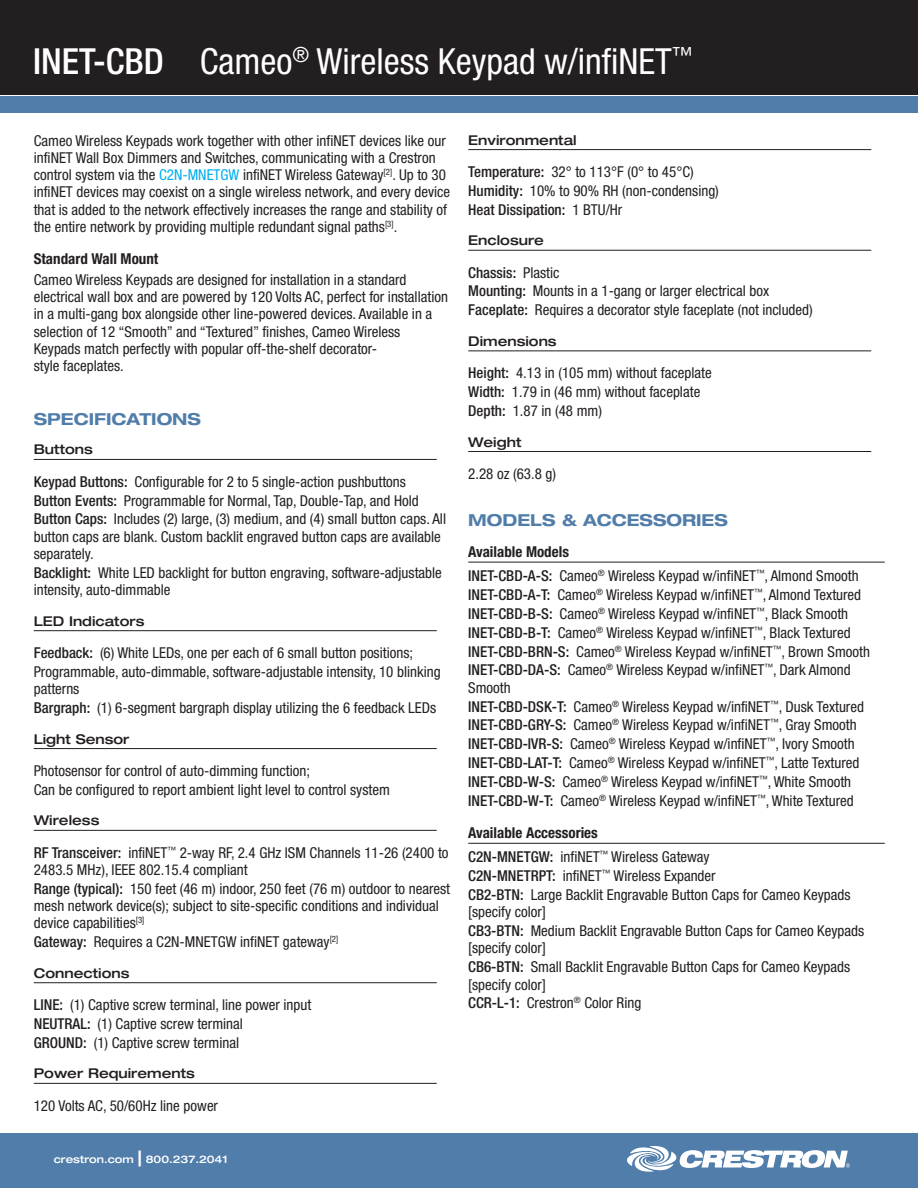
<style>
.page{position:relative;width:918px;height:1188px;background:#fff}
.page>*{position:absolute;margin:0;border:0;box-sizing:border-box;transform-origin:0 0}
.product_name_tagline{font:condensed 36px "Helvetica Neue LT Std";color:#fff}
.SPECIFICATIONS_title{font:700 expanded 16.5px "Helvetica Neue LT Std";color:#517daa}
.spec_description{font:condensed 15px/17.2px "Helvetica Neue LT Std";color:#231f20}
.spec_description-2{font:500 condensed 15px "Helvetica Neue LT Std";color:#231f20}
.available_models_hea{font:700 condensed 15px "Helvetica Neue LT Std";color:#231f20}
.bold_copy_headings{font:700 condensed 15px "Helvetica Neue LT Std";color:#231f20}
.spec_header{font:500 expanded 13.5px "Helvetica Neue LT Std";color:#231f20}
.t1{font:500 expanded 10.5px "Helvetica Neue LT Std";color:#fff}
.s1{font-weight:500}
.s2{color:#00aeef}
.s3{font-size:21px}
.s4{font-weight:400}
</style>
<div class="page">
<div style="left:0;top:0;width:918px;height:94px;background:#231f20"></div>
<div style="left:0;top:96px;width:918px;height:16px;background:#517daa"></div>
<div style="left:0;top:1134px;width:918px;height:54px;background:#517daa"></div>
<svg style="left:627px;top:1146px;width:223px;height:26px"></svg>
<hr style="left:34px;top:459px;width:403px;height:1px;background:#231f20">
<hr style="left:34px;top:630px;width:403px;height:1px;background:#231f20">
<hr style="left:34px;top:748px;width:403px;height:1px;background:#231f20">
<hr style="left:34px;top:830px;width:403px;height:1px;background:#231f20">
<hr style="left:34px;top:982px;width:403px;height:1px;background:#231f20">
<hr style="left:34px;top:1083px;width:403px;height:1px;background:#231f20">
<hr style="left:468px;top:149px;width:403px;height:1px;background:#231f20">
<hr style="left:468px;top:250px;width:403px;height:1px;background:#231f20">
<hr style="left:468px;top:350px;width:403px;height:1px;background:#231f20">
<hr style="left:468px;top:451px;width:403px;height:1px;background:#231f20">
<hr style="left:468px;top:562px;width:417px;height:1px;background:#231f20">
<hr style="left:468px;top:843px;width:417px;height:1px;background:#231f20">
<p class="product_name_tagline" style="left:33px;top:41px;width:661px"><span class="s1">INET-CBD</span> Cameo<sup>®</sup> Wireless Keypad w/infiNET<sup>™</sup></p>
<p class="spec_description" style="left:34px;top:132px;width:418px">Cameo Wireless Keypads work together with other infiNET devices like our infiNET Wall Box Dimmers and Switches, communicating with a Crestron control system via the <span class="s2">C2N-MNETGW</span> infiNET Wireless Gateway<sup>[2]</sup>. Up to 30 infiNET devices may coexist on a single wireless network, and every device that is added to the network effectively increases the range and stability of the entire network by providing multiple redundant signal paths<sup>[3]</sup>.</p>
<p class="bold_copy_headings" style="left:34px;top:250px;width:126px">Standard Wall Mount</p>
<p class="spec_description" style="left:34px;top:271px;width:416px">Cameo Wireless Keypads are designed for installation in a standard electrical wall box and are powered by 120 Volts AC, perfect for installation in a multi-gang box alongside other line-powered devices. Available in a selection of 12 “Smooth” and “Textured” finishes, Cameo Wireless Keypads match perfectly with popular off-the-shelf decorator-<br>style faceplates.</p>
<p class="SPECIFICATIONS_title" style="left:34px;top:409px;width:169px">SPECIFICATIONS</p>
<p class="spec_header" style="left:34px;top:441px;width:61px">Buttons</p>
<p class="spec_description" style="left:34px;top:473px;width:374px"><span class="s1">Keypad Buttons:</span> Configurable for 2 to 5 single-action pushbuttons</p>
<p class="spec_description" style="left:34px;top:492px;width:387px"><span class="s1">Button Events:</span> Programmable for Normal, Tap, Double-Tap, and Hold</p>
<p class="spec_description" style="left:34px;top:510px;width:414px"><span class="s1">Button Caps:</span> Includes (2) large, (3) medium, and (4) small button caps. All button caps are blank. Custom backlit engraved button caps are available separately.</p>
<p class="spec_description" style="left:34px;top:564px;width:410px"><span class="s1">Backlight:</span> White LED backlight for button engraving, software-adjustable intensity, auto-dimmable</p>
<p class="spec_header" style="left:34px;top:613px;width:112px">LED Indicators</p>
<p class="spec_description" style="left:34px;top:644px;width:381px"><span class="s1">Feedback:</span> (6) White LEDs, one per each of 6 small button positions;</p>
<p class="spec_description" style="left:34px;top:663px;width:408px">Programmable, auto-dimmable, software-adjustable intensity, 10 blinking patterns</p>
<p class="spec_description" style="left:34px;top:699px;width:404px"><span class="s1">Bargraph:</span> (1) 6-segment bargraph display utilizing the 6 feedback LEDs</p>
<p class="spec_header" style="left:34px;top:730px;width:97px">Light Sensor</p>
<p class="spec_description" style="left:34px;top:762px;width:278px">Photosensor for control of auto-dimming function;</p>
<p class="spec_description" style="left:34px;top:781px;width:358px">Can be configured to report ambient light level to control system</p>
<p class="spec_header" style="left:34px;top:812px;width:67px">Wireless</p>
<p class="spec_description" style="left:34px;top:844px;width:416px"><span class="s1">RF Transceiver:</span> infiNET<sup>™</sup> 2-way RF, 2.4 GHz ISM Channels 11-26 (2400 to<br>2483.5 MHz), IEEE 802.15.4 compliant</p>
<p class="spec_description" style="left:34px;top:880px;width:418px"><span class="s1">Range (typical):</span> 150 feet (46 m) indoor, 250 feet (76 m) outdoor to nearest mesh network device(s); subject to site-specific conditions and individual device capabilities<sup>[3]</sup></p>
<p class="spec_description" style="left:34px;top:933px;width:306px"><span class="s1">Gateway:</span> Requires a C2N-MNETGW infiNET gateway<sup>[2]</sup></p>
<p class="spec_header" style="left:34px;top:965px;width:97px">Connections</p>
<p class="spec_description" style="left:34px;top:996px;width:279px"><span class="s1">LINE:</span> (1) Captive screw terminal, line power input</p>
<p class="spec_description" style="left:34px;top:1015px;width:211px"><span class="s1">NEUTRAL:</span> (1) Captive screw terminal</p>
<p class="spec_description" style="left:34px;top:1034px;width:207px"><span class="s1">GROUND:</span> (1) Captive screw terminal</p>
<p class="spec_header" style="left:34px;top:1065px;width:163px">Power Requirements</p>
<p class="spec_description" style="left:34px;top:1097px;width:186px">120 Volts AC, 50/60Hz line power</p>
<p class="t1" style="left:54px;top:1153px;width:175px">crestron.com <span class="s3">|</span> 800.237.2041</p>
<p class="spec_header" style="left:468px;top:131px;width:110px">Environmental</p>
<p class="spec_description" style="left:468px;top:163px;width:227px"><span class="s1">Temperature:</span> 32° to 113°F (0° to 45°C)</p>
<p class="spec_description" style="left:468px;top:182px;width:252px"><span class="s1">Humidity:</span> 10% to 90% RH (non-condensing)</p>
<p class="spec_description-2" style="left:468px;top:200px;width:156px">Heat Dissipation: <span class="s4">1 BTU/Hr</span></p>
<p class="spec_header" style="left:468px;top:232px;width:77px">Enclosure</p>
<p class="spec_description-2" style="left:468px;top:263px;width:93px">Chassis: <span class="s4">Plastic</span></p>
<p class="spec_description" style="left:468px;top:282px;width:302px"><span class="s1">Mounting:</span> Mounts in a 1-gang or larger electrical box</p>
<p class="spec_description" style="left:468px;top:301px;width:346px"><span class="s1">Faceplate:</span> Requires a decorator style faceplate (not included)</p>
<p class="spec_header" style="left:468px;top:333px;width:90px">Dimensions</p>
<p class="spec_description" style="left:468px;top:364px;width:245px"><span class="s1">Height:</span> 4.13 in (105 mm) without faceplate</p>
<p class="spec_description" style="left:468px;top:383px;width:234px"><span class="s1">Width:</span> 1.79 in (46 mm) without faceplate</p>
<p class="spec_description" style="left:468px;top:402px;width:135px"><span class="s1">Depth:</span> 1.87 in (48 mm)</p>
<p class="spec_header" style="left:468px;top:433px;width:55px">Weight</p>
<p class="spec_description" style="left:468px;top:465px;width:89px">2.28 oz (63.8 g)</p>
<p class="SPECIFICATIONS_title" style="left:468px;top:510px;width:261px">MODELS &amp; ACCESSORIES</p>
<p class="available_models_hea" style="left:468px;top:543px;width:102px">Available Models</p>
<p class="spec_description" style="left:468px;top:567px;width:392px"><span class="s1">INET-CBD-A-S:</span> Cameo<sup>®</sup> Wireless Keypad w/infiNET<sup>™</sup>, Almond Smooth</p>
<p class="spec_description" style="left:468px;top:586px;width:394px"><span class="s1">INET-CBD-A-T:</span> Cameo<sup>®</sup> Wireless Keypad w/infiNET<sup>™</sup>, Almond Textured</p>
<p class="spec_description" style="left:468px;top:605px;width:381px"><span class="s1">INET-CBD-B-S:</span> Cameo<sup>®</sup> Wireless Keypad w/infiNET<sup>™</sup>, Black Smooth</p>
<p class="spec_description" style="left:468px;top:624px;width:384px"><span class="s1">INET-CBD-B-T:</span> Cameo<sup>®</sup> Wireless Keypad w/infiNET<sup>™</sup>, Black Textured</p>
<p class="spec_description" style="left:468px;top:643px;width:403px"><span class="s1">INET-CBD-BRN-S:</span> Cameo<sup>®</sup> Wireless Keypad w/infiNET<sup>™</sup>, Brown Smooth</p>
<p class="spec_description" style="left:468px;top:661px;width:384px"><span class="s1">INET-CBD-DA-S:</span> Cameo<sup>®</sup> Wireless Keypad w/infiNET<sup>™</sup>, Dark Almond<br>Smooth</p>
<p class="spec_description" style="left:468px;top:698px;width:397px"><span class="s1">INET-CBD-DSK-T:</span> Cameo<sup>®</sup> Wireless Keypad w/infiNET<sup>™</sup>, Dusk Textured</p>
<p class="spec_description" style="left:468px;top:716px;width:390px"><span class="s1">INET-CBD-GRY-S:</span> Cameo<sup>®</sup> Wireless Keypad w/infiNET<sup>™</sup>, Gray Smooth</p>
<p class="spec_description" style="left:468px;top:735px;width:388px"><span class="s1">INET-CBD-IVR-S:</span> Cameo<sup>®</sup> Wireless Keypad w/infiNET<sup>™</sup>, Ivory Smooth</p>
<p class="spec_description" style="left:468px;top:754px;width:393px"><span class="s1">INET-CBD-LAT-T:</span> Cameo<sup>®</sup> Wireless Keypad w/infiNET<sup>™</sup>, Latte Textured</p>
<p class="spec_description" style="left:468px;top:773px;width:385px"><span class="s1">INET-CBD-W-S:</span> Cameo<sup>®</sup> Wireless Keypad w/infiNET<sup>™</sup>, White Smooth</p>
<p class="spec_description" style="left:468px;top:792px;width:387px"><span class="s1">INET-CBD-W-T:</span> Cameo<sup>®</sup> Wireless Keypad w/infiNET<sup>™</sup>, White Textured</p>
<p class="available_models_hea" style="left:468px;top:824px;width:131px">Available Accessories</p>
<p class="spec_description" style="left:468px;top:848px;width:243px"><span class="s1">C2N-MNETGW:</span> infiNET<sup>™</sup> Wireless Gateway</p>
<p class="spec_description" style="left:468px;top:867px;width:249px"><span class="s1">C2N-MNETRPT:</span> infiNET<sup>™</sup> Wireless Expander</p>
<p class="spec_description" style="left:468px;top:886px;width:384px"><span class="s1">CB2-BTN:</span> Large Backlit Engravable Button Caps for Cameo Keypads [specify color]</p>
<p class="spec_description" style="left:468px;top:922px;width:397px"><span class="s1">CB3-BTN:</span> Medium Backlit Engravable Button Caps for Cameo Keypads [specify color]</p>
<p class="spec_description" style="left:468px;top:958px;width:384px"><span class="s1">CB6-BTN:</span> Small Backlit Engravable Button Caps for Cameo Keypads [specify color]</p>
<p class="spec_description" style="left:468px;top:994px;width:175px"><span class="s1">CCR-L-1:</span> Crestron<sup>®</sup> Color Ring</p>
</div>
